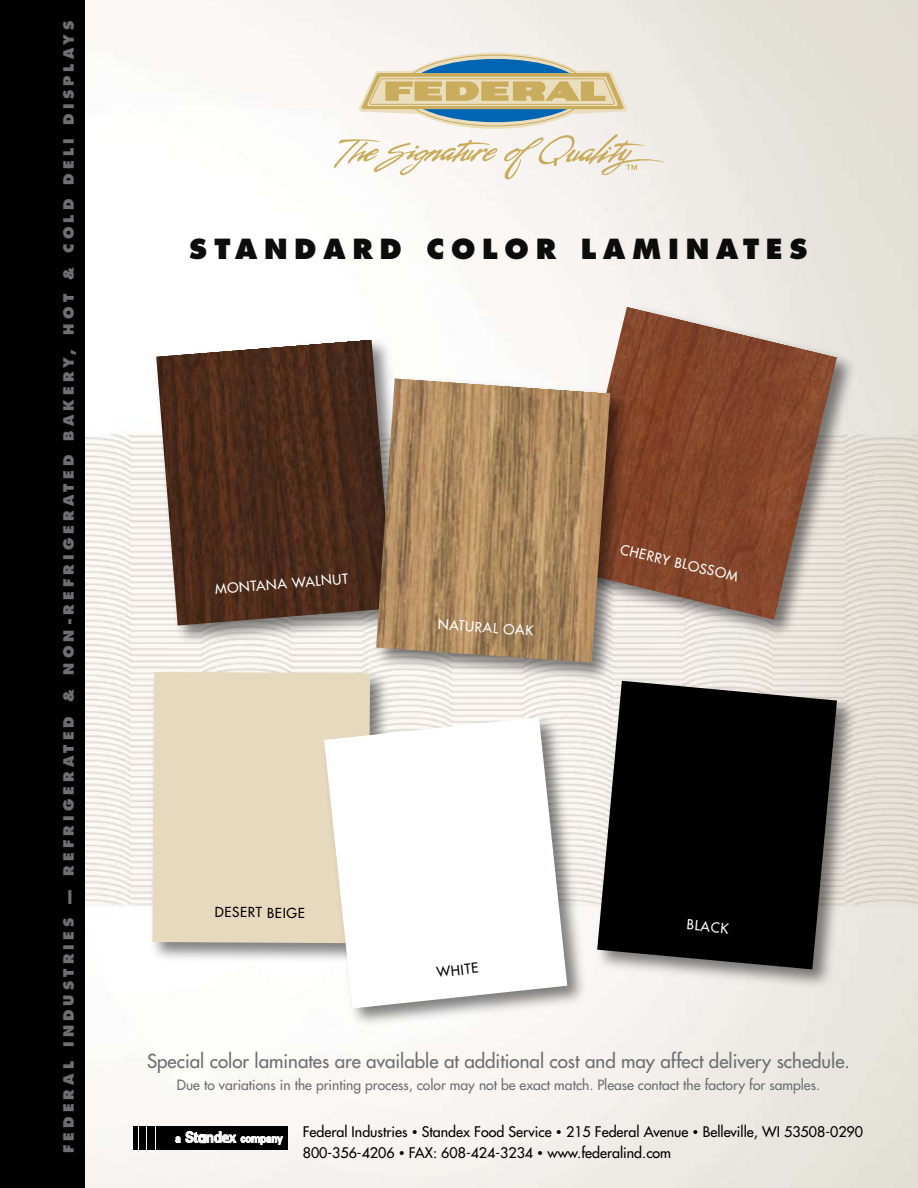
<style>
.page{position:relative;width:918px;height:1188px;background:#fff}
.page>*{position:absolute;margin:0;border:0;box-sizing:border-box;transform-origin:0 0}
.t1{font:800 27px "Futura";letter-spacing:.25em;color:#000}
.t2{font:18.75px "Futura";color:#6d6f71}
.t3{font:14.25px/21px "Futura";color:#000}
.t4{font:13.8px "Futura";color:#6d6f71}
.t5{font:800 13.8px "Futura";letter-spacing:.3em;color:#6d6f71}
.t6{font:13.5px "Futura";color:#fff}
.t7{font:13.5px "Futura";letter-spacing:.045em;color:#000}
.s1{font-size:10.5px}
</style>
<div class="page">
<img style="left:86px;top:0;width:832px;height:1188px">
<div style="left:149px;top:668px;width:242px;height:296px;background:#000;opacity:.5"></div>
<div style="left:152px;top:672px;width:218px;height:271px;background:#e7d9bd"></div>
<div style="left:0;top:0;width:86px;height:1188px;background:#000"></div>
<div style="left:320px;top:713px;width:268px;height:318px;background:#000;opacity:.5"></div>
<svg style="left:324px;top:717px;width:243px;height:291px"></svg>
<div style="left:593px;top:677px;width:266px;height:313px;background:#000;opacity:.5"></div>
<svg style="left:597px;top:681px;width:240px;height:288px;background:#1f1e1e"></svg>
<div style="left:560px;top:303px;width:298px;height:338px;background:#000;opacity:.5"></div>
<img style="left:564px;top:307px;width:273px;height:313px">
<div style="left:152px;top:335px;width:262px;height:311px;background:#000;opacity:.5"></div>
<img style="left:156px;top:339px;width:237px;height:287px">
<div style="left:372px;top:374px;width:260px;height:309px;background:#000;opacity:.5"></div>
<img style="left:376px;top:378px;width:234px;height:284px">
<svg style="left:334px;top:53px;width:330px;height:127px"></svg>
<div style="left:171px;top:1127px;width:117px;height:23px;background:#000"></div>
<div style="left:156px;top:1127px;width:13px;height:23px;background:#000"></div>
<div style="left:147px;top:1127px;width:8px;height:23px;background:#000"></div>
<div style="left:139px;top:1127px;width:6px;height:23px;background:#000"></div>
<hr style="left:133px;top:1127px;width:4px;height:23px;background:#000">
<svg style="left:175px;top:1131px;width:108px;height:14px"></svg>
<p class="t5" style="left:60px;top:1153px;width:1134px;rotate:-90deg">federal industries — refrigerated &amp; non-refrigerated bakery, hot &amp; cold deli displays</p>
<h1 class="t1" style="left:190px;top:232px;width:619px">STANDARD COLOR LAMINATES</h1>
<p class="t6" style="left:214px;top:581px;width:135px;rotate:-5deg">MONTANA WALNUT</p>
<p class="t6" style="left:439px;top:615px;width:97px;rotate:4deg">NATURAL OAK</p>
<p class="t6" style="left:623px;top:540px;width:122px;rotate:14deg">CHERRY BLOSSOM</p>
<p class="t7" style="left:215px;top:904px;width:91px">DESERT BEIGE</p>
<p class="t7" style="left:436px;top:963px;width:43px;rotate:-6deg">WHITE</p>
<p class="t6" style="left:688px;top:916px;width:43px;rotate:5deg">BLACK</p>
<h2 class="t2" style="left:147px;top:1049px;width:704px">Special color laminates are available at additional cost and may affect delivery schedule.</h2>
<p class="t4" style="left:177px;top:1076px;width:645px">Due to variations in the printing process, color may not be exact match. Please contact the factory for samples.</p>
<p class="t3" style="left:303px;top:1121px;width:562px">Federal Industries <span class="s1">•</span> Standex Food Service <span class="s1">•</span> 215 Federal Avenue <span class="s1">•</span> Belleville, WI 53508-0290<br>800-356-4206 <span class="s1">•</span> FAX: 608-424-3234 <span class="s1">•</span> www.federalind.com</p>
</div>
